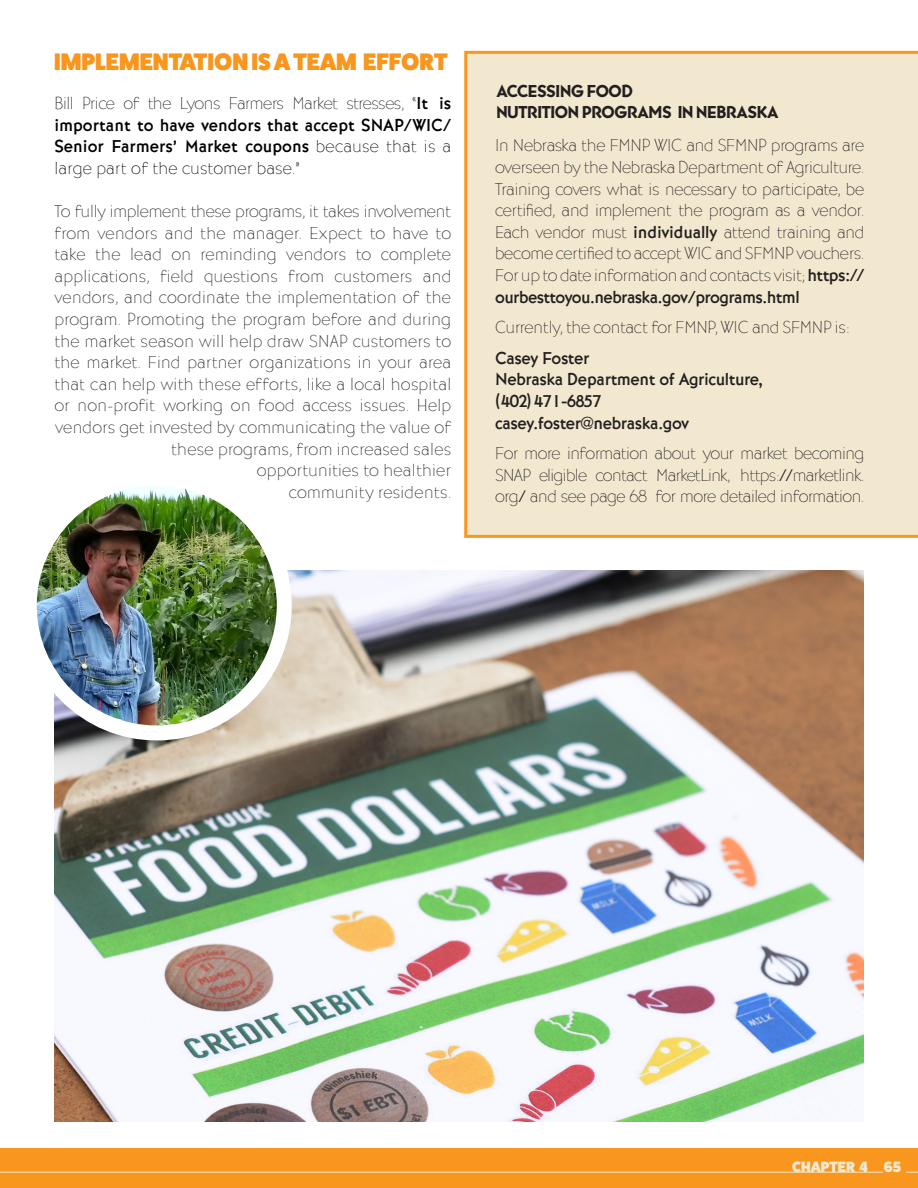
<style>
.page{position:relative;width:918px;height:1188px;background:#fff}
.page>*{position:absolute;margin:0;border:0;box-sizing:border-box;transform-origin:0 0}
.t1{font:800 24px "Fat Frank";color:#f8961e}
.t2{font:300 expanded 18px/21.6px "Bernhard Got URW";letter-spacing:-.01em;color:#231f20;text-align:justify}
.t3{font:500 18px/21.6px "Bernhard Got URW";color:#000;text-align:justify}
.t4{font:500 18px "Bernhard Got URW";letter-spacing:-.02em;color:#231f20}
.t5{font:300 expanded 18px "Bernhard Got URW";letter-spacing:.02em;color:#231f20}
.t6{font:18px "Bernhard Got URW Hea";letter-spacing:-.02em;color:#231f20}
.t7{font:800 15px "Fat Frank";color:#f2e8cf}
.s1{font-weight:300;font-stretch:expanded;color:#231f20}
.s2{font-weight:300;font-stretch:expanded}
.s3{font-weight:500;font-stretch:normal}
</style>
<div class="page">
<div style="left:0;top:1148px;width:918px;height:40px;background:#f8961e"></div>
<hr style="left:0;top:1172px;width:918px;height:1px;background:#f2e8cf">
<div style="left:884px;top:1161px;width:22px;height:12px;background:#f8961e"></div>
<hr style="left:0;top:110px;width:1px;height:87px;background:#f8961e">
<img style="left:54px;top:570px;width:810px;height:552px">
<div style="left:464px;top:51px;width:454px;height:487px;background:#f2e8cf"></div>
<img style="left:29px;top:478px;width:255px;height:255px;border-radius:127px">
<div style="left:22px;top:470px;width:270px;height:270px;border:15px solid #fff;border-radius:50%"></div>
<p class="t1" style="left:54px;top:49px;width:395px">IMPLEMENTATION IS A TEAM EFFORT</p>
<p class="t3" style="left:54px;top:92px;width:398px"><span class="s1">Bill Price of the Lyons Farmers Market stresses,</span> <span class="s2">“</span>It is important to have vendors that accept SNAP/WIC/ Senior Farmers’ Market coupons <span class="s2">because that is a large part of the customer base.”</span></p>
<p class="t2" style="left:54px;top:201px;width:398px">To fully implement these programs, it takes involvement from vendors and the manager. Expect to have to take the lead on reminding vendors to complete applications, field questions from customers and vendors, and coordinate the implementation of the program. Promoting the program before and during the market season will help draw SNAP customers to the market. Find partner organizations in your area that can help with these efforts, like a local hospital or non-profit working on food access issues. Help vendors get invested by communicating the value of</p>
<p class="t5" style="left:171px;top:439px;width:281px">these programs, from increased sales</p>
<p class="t5" style="left:257px;top:460px;width:196px">opportunities to healthier</p>
<p class="t5" style="left:289px;top:482px;width:164px">community residents.</p>
<p class="t6" style="left:496px;top:80px;width:138px">ACCESSING FOOD</p>
<p class="t6" style="left:496px;top:101px;width:284px">NUTRITION PROGRAMS IN NEBRASKA</p>
<p class="t2" style="left:495px;top:135px;width:371px">In Nebraska the FMNP WIC and SFMNP programs are overseen by the Nebraska Department of Agriculture.<br>Training covers what is necessary to participate, be certified, and implement the program as a vendor.<br>Each vendor must <span class="s3">individually</span> attend training and become certified to accept WIC and SFMNP vouchers.<br>For up to date information and contacts visit; <span class="s3">https:// ourbesttoyou.nebraska.gov/programs.html</span></p>
<p class="t2" style="left:495px;top:317px;width:356px">Currently, the contact for FMNP, WIC and SFMNP is:</p>
<p class="t4" style="left:495px;top:347px;width:96px">Casey Foster</p>
<p class="t4" style="left:495px;top:369px;width:269px">Nebraska Department of Agriculture,</p>
<p class="t4" style="left:495px;top:390px;width:108px">(402) 471-6857</p>
<p class="t4" style="left:495px;top:412px;width:196px">casey.foster@nebraska.gov</p>
<p class="t2" style="left:495px;top:443px;width:371px">For more information about your market becoming SNAP eligible contact MarketLink, https://marketlink. org/ and see page 68 for more detailed information.</p>
<p class="t7" style="left:792px;top:1158px;width:111px">CHAPTER 4 65</p>
</div>
